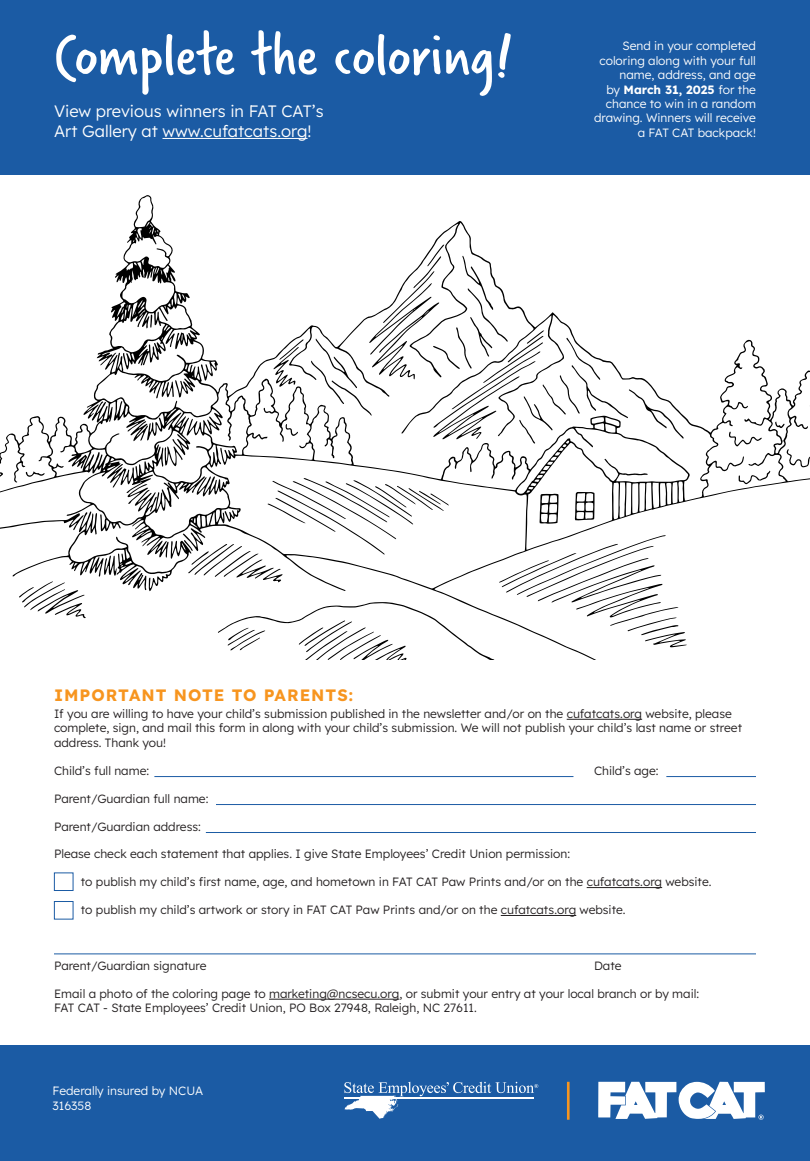
<style>
.page{position:relative;width:810px;height:1161px;background:#fff}
.page>*{position:absolute;margin:0;border:0;box-sizing:border-box;transform-origin:0 0}
.t1{font:64.5px "Verveine";color:#fff}
.t2{font:300 16.5px "Lexend";color:#fff}
.t3{font:700 16.5px "Lexend";letter-spacing:.06em;color:#f7951f}
.t4{font:300 12px/14.4px "Lexend";color:#231f20}
.t5{font:300 12px/14.4px "Lexend";color:#fff;text-align:justify}
.s1{font-weight:700}
</style>
<div class="page">
<div style="left:0;top:1045px;width:810px;height:116px;background:#1b5ba4"></div>
<svg style="left:598px;top:1082px;width:167px;height:38px"></svg>
<svg style="left:344px;top:1082px;width:194px;height:37px"></svg>
<hr style="left:567px;top:1082px;width:3px;height:38px;background:#f7951f">
<div style="left:0;top:0;width:810px;height:176px;background:#1b5ba4"></div>
<hr style="left:163px;top:138px;width:145px;height:1px;background:#fff">
<hr style="left:666px;top:776px;width:90px;height:1px;background:#1b5ba4">
<hr style="left:54px;top:954px;width:702px;height:1px;background:#1b5ba4">
<hr style="left:206px;top:832px;width:550px;height:1px;background:#1b5ba4">
<hr style="left:216px;top:804px;width:540px;height:1px;background:#1b5ba4">
<hr style="left:154px;top:776px;width:419px;height:1px;background:#1b5ba4">
<hr style="left:567px;top:719px;width:75px;height:1px;background:#231f20">
<hr style="left:587px;top:887px;width:75px;height:1px;background:#231f20">
<hr style="left:501px;top:915px;width:75px;height:1px;background:#231f20">
<hr style="left:269px;top:999px;width:130px;height:1px;background:#231f20">
<svg style="left:127px;top:195px;width:683px;height:307px"></svg>
<svg style="left:786px;top:449px;width:24px;height:18px"></svg>
<svg style="left:729px;top:432px;width:33px;height:14px"></svg>
<svg style="left:739px;top:471px;width:31px;height:13px"></svg>
<svg style="left:0;top:245px;width:687px;height:415px"></svg>
<svg style="left:775px;top:422px;width:10px;height:6px"></svg>
<div style="left:54px;top:873px;width:19px;height:18px;border:1px solid #1b5ba4"></div>
<div style="left:54px;top:901px;width:19px;height:19px;border:1px solid #1b5ba4"></div>
<p class="t1" style="left:54px;top:11px;width:459px">Complete the coloring!</p>
<p class="t5" style="left:622px;top:38px;width:135px">Send in your completed</p>
<p class="t5" style="left:599px;top:53px;width:158px">coloring along with your full</p>
<p class="t5" style="left:606px;top:67px;width:152px;text-indent:14px">name, address, and age by <span class="s1">March 31, 2025</span> for the chance to win in a random</p>
<p class="t2" style="left:54px;top:99px;width:271px">View previous winners in FAT CAT’s</p>
<p class="t5" style="left:594px;top:110px;width:163px">drawing. Winners will receive</p>
<p class="t2" style="left:54px;top:119px;width:259px">Art Gallery at www.cufatcats.org!</p>
<p class="t5" style="left:638px;top:125px;width:120px">a FAT CAT backpack!</p>
<h4 class="t3" style="left:54px;top:682px;width:301px">IMPORTANT NOTE TO PARENTS:</h4>
<p class="t4" style="left:54px;top:706px;width:690px">If you are willing to have your child’s submission published in the newsletter and/or on the cufatcats.org website, please complete, sign, and mail this form in along with your child’s submission. We will not publish your child’s last name or street address. Thank you!</p>
<p class="t4" style="left:54px;top:763px;width:97px">Child’s full name:</p>
<p class="t4" style="left:594px;top:763px;width:66px">Child’s age:</p>
<p class="t4" style="left:54px;top:790px;width:156px">Parent/Guardian full name:</p>
<p class="t4" style="left:54px;top:818px;width:148px">Parent/Guardian address:</p>
<p class="t4" style="left:54px;top:846px;width:518px">Please check each statement that applies. I give State Employees’ Credit Union permission:</p>
<p class="t4" style="left:81px;top:874px;width:632px">to publish my child’s first name, age, and hometown in FAT CAT Paw Prints and/or on the cufatcats.org website.</p>
<p class="t4" style="left:81px;top:902px;width:546px">to publish my child’s artwork or story in FAT CAT Paw Prints and/or on the cufatcats.org website.</p>
<p class="t4" style="left:54px;top:958px;width:154px">Parent/Guardian signature</p>
<p class="t4" style="left:594px;top:958px;width:29px">Date</p>
<p class="t4" style="left:54px;top:986px;width:647px">Email a photo of the coloring page to marketing@ncsecu.org, or submit your entry at your local branch or by mail:</p>
<p class="t4" style="left:54px;top:1000px;width:436px">FAT CAT - State Employees’ Credit Union, PO Box 27948, Raleigh, NC 27611.-</p>
<p class="t5" style="left:53px;top:1083px;width:152px">Federally insured by NCUA<br>316358</p>
</div>
